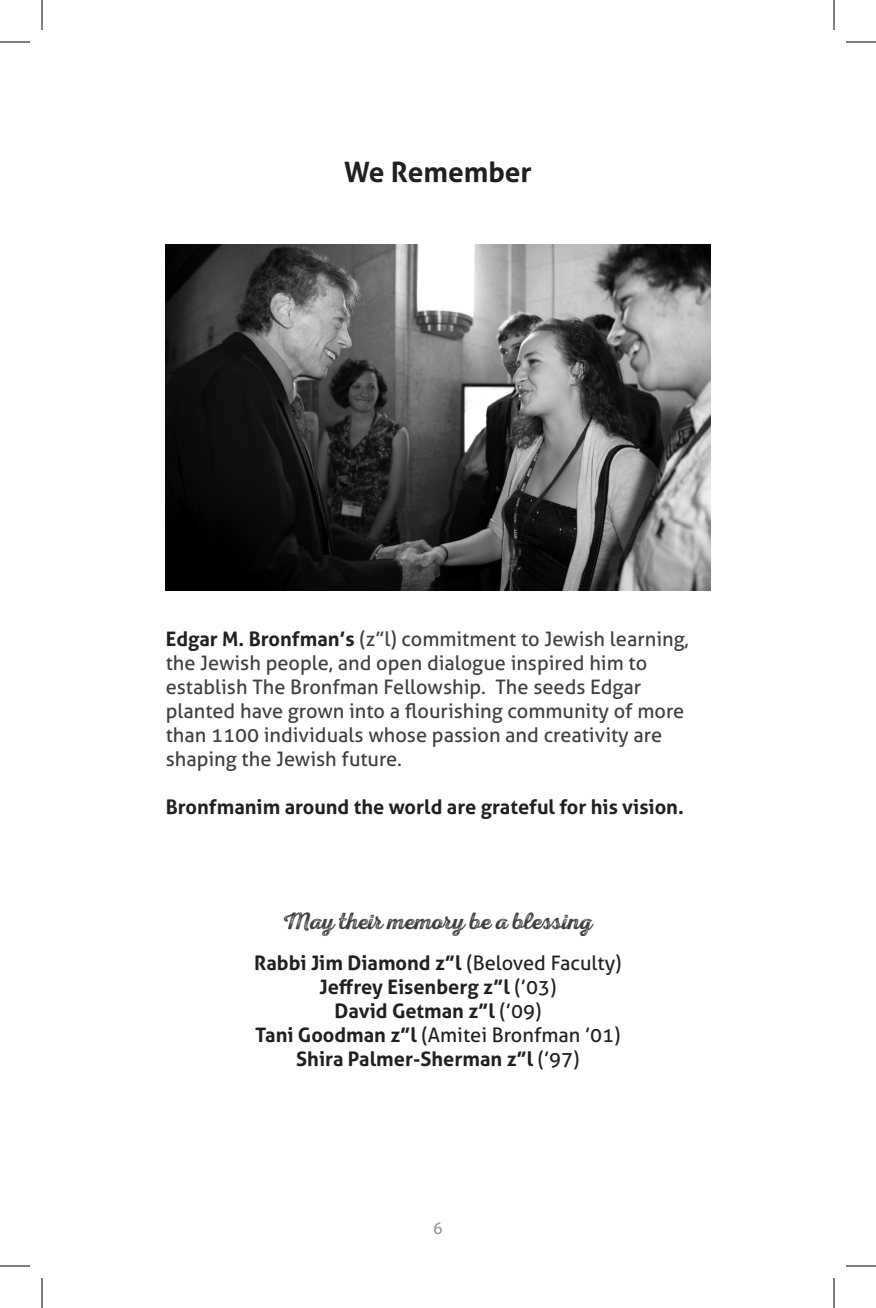
<style>
.page{position:relative;width:876px;height:1308px;background:#fff}
.page>*{position:absolute;margin:0;border:0;box-sizing:border-box;transform-origin:0 0}
.t1{font:700 28px "Aller";color:#231f20}
.t2{font:23.8px "Nexa Rust Script S 4";color:#3e3e3f}
.t3{font:20px/24px "Aller";color:#3e3e3f}
.t4{font:700 20px "Aller";color:#231f20}
.t5{font:20px "Aller";color:#231f20}
.t6{font:16px "Aller";color:#939598}
.s1{font-weight:700;color:#231f20}
.s2{font-weight:400}
.s3{font-weight:700}
</style>
<div class="page">
<img style="left:166px;top:244px;width:544px;height:346px">
<hr style="left:0;top:42px;width:30px;height:1px;background:#000">
<hr style="left:846px;top:42px;width:30px;height:1px;background:#000">
<hr style="left:0;top:1266px;width:30px;height:1px;background:#000">
<hr style="left:846px;top:1266px;width:30px;height:1px;background:#000">
<hr style="left:42px;top:0;width:1px;height:30px;background:#000">
<hr style="left:42px;top:1278px;width:1px;height:30px;background:#000">
<hr style="left:834px;top:0;width:1px;height:30px;background:#000">
<hr style="left:834px;top:1278px;width:1px;height:30px;background:#000">
<p class="t1" style="left:344px;top:155px;width:189px">We Remember</p>
<p class="t3" style="left:166px;top:627px;width:525px"><span class="s1">Edgar M. Bronfman’s</span> (z”l) commitment to Jewish learning, the Jewish people, and open dialogue inspired him to establish The Bronfman Fellowship. The seeds Edgar planted have grown into a flourishing community of more than 1100 individuals whose passion and creativity are shaping the Jewish future.</p>
<p class="t4" style="left:166px;top:795px;width:520px">Bronfmanim around the world are grateful for his vision.</p>
<p class="t2" style="left:283px;top:907px;width:311px">May their memory be a blessing</p>
<p class="t4" style="left:254px;top:951px;width:369px">Rabbi Jim Diamond z”l <span class="s2">(Beloved Faculty)</span></p>
<p class="t4" style="left:320px;top:975px;width:238px">Jeffrey Eisenberg z”l <span class="s2">(’03)</span></p>
<p class="t4" style="left:335px;top:999px;width:208px">David Getman z”l <span class="s2">(’09)</span></p>
<p class="t5" style="left:255px;top:1023px;width:367px"><span class="s3">Tani Goodman z”l</span> (Amitei Bronfman ’01)</p>
<p class="t4" style="left:296px;top:1047px;width:285px">Shira Palmer-Sherman z”l <span class="s2">(’97)</span></p>
<p class="t6" style="left:433px;top:1219px;width:11px">6</p>
</div>
